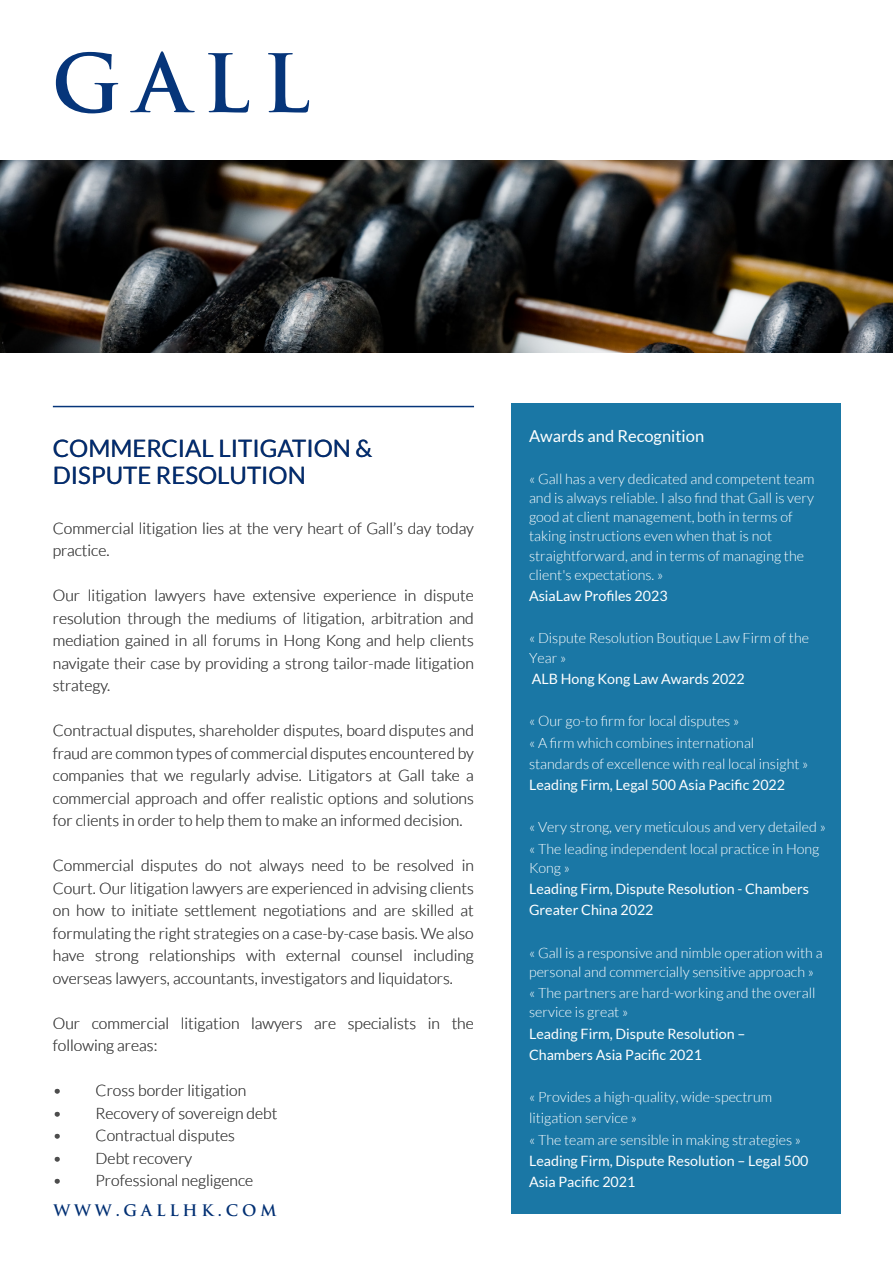
<style>
.page{position:relative;width:893px;height:1263px;background:#fff}
.page>*{position:absolute;margin:0;border:0;box-sizing:border-box;transform-origin:0 0}
.t1{font:24px/27px "Lato";color:#002c73}
.t2{font:16.5px "Lato";color:#fff}
.t3{font:300 15.75px/22.5px "Lato";color:#4d4d4d;text-align:justify}
.t4{font:600 15.6px "Trajan Pro 3";letter-spacing:.25em;color:#002f73}
.t5{font:300 14.25px/19.2px "Lato";color:#fff}
.t6{font:14.25px/21.1px "Lato";color:#fff}
</style>
<div class="page">
<svg style="left:56px;top:52px;width:62px;height:61px"></svg>
<svg style="left:130px;top:51px;width:65px;height:61px"></svg>
<svg style="left:208px;top:53px;width:41px;height:60px"></svg>
<svg style="left:268px;top:53px;width:41px;height:60px"></svg>
<img style="left:0;top:161px;width:893px;height:192px">
<div style="left:511px;top:403px;width:329px;height:811px;background:#1a77a5"></div>
<hr style="left:53px;top:406px;width:421px;height:1px;background:#06357a">
<h1 class="t1" style="left:53px;top:435px;width:321px">COMMERCIAL LITIGATION &amp;<br>DISPUTE RESOLUTION</h1>
<p class="t3" style="left:53px;top:517px;width:422px">Commercial litigation lies at the very heart of Gall’s day today practice.</p>
<p class="t3" style="left:53px;top:584px;width:422px">Our litigation lawyers have extensive experience in dispute resolution through the mediums of litigation, arbitration and mediation gained in all forums in Hong Kong and help clients navigate their case by providing a strong tailor-made litigation strategy.</p>
<p class="t3" style="left:53px;top:719px;width:423px">Contractual disputes, shareholder disputes, board disputes and fraud are common types of commercial disputes encountered by companies that we regularly advise. Litigators at Gall take a commercial approach and offer realistic options and solutions for clients in order to help them to make an informed decision.</p>
<p class="t3" style="left:53px;top:854px;width:423px">Commercial disputes do not always need to be resolved in Court. Our litigation lawyers are experienced in advising clients on how to initiate settlement negotiations and are skilled at formulating the right strategies on a case-by-case basis. We also have strong relationships with external counsel including overseas lawyers, accountants, investigators and liquidators.</p>
<p class="t3" style="left:53px;top:1012px;width:422px">Our commercial litigation lawyers are specialists in the following areas:</p>
<p class="t3" style="left:53px;top:1079px;width:195px">• Cross border litigation</p>
<p class="t3" style="left:53px;top:1102px;width:226px">• Recovery of sovereign debt</p>
<p class="t3" style="left:53px;top:1124px;width:184px">• Contractual disputes</p>
<p class="t3" style="left:53px;top:1147px;width:141px">• Debt recovery</p>
<p class="t3" style="left:53px;top:1169px;width:202px">• Professional negligence</p>
<p class="t4" style="left:53px;top:1199px;width:225px">WWW.GALLHK.COM</p>
<p class="t2" style="left:529px;top:427px;width:177px">Awards and Recognition</p>
<p class="t5" style="left:529px;top:469px;width:287px">« Gall has a very dedicated and competent team and is always reliable. I also find that Gall is very good at client management, both in terms of taking instructions even when that is not straightforward, and in terms of managing the client's expectations. »</p>
<p class="t6" style="left:529px;top:585px;width:140px">AsiaLaw Profiles 2023</p>
<p class="t5" style="left:529px;top:629px;width:281px">« Dispute Resolution Boutique Law Firm of the<br>Year »</p>
<p class="t6" style="left:532px;top:668px;width:214px">ALB Hong Kong Law Awards 2022</p>
<p class="t5" style="left:529px;top:711px;width:281px;line-height:21.1px">« Our go-to firm for local disputes »<br>« A firm which combines international standards of excellence with real local insight »</p>
<p class="t6" style="left:529px;top:774px;width:258px">Leading Firm, Legal 500 Asia Pacific 2022</p>
<p class="t5" style="left:529px;top:817px;width:298px;line-height:21.1px">« Very strong, very meticulous and very detailed » « The leading independent local practice in Hong</p>
<p class="t5" style="left:529px;top:858px;width:42px">Kong »</p>
<p class="t6" style="left:529px;top:878px;width:281px">Leading Firm, Dispute Resolution - Chambers<br>Greater China 2022</p>
<p class="t5" style="left:529px;top:943px;width:295px">« Gall is a responsive and nimble operation with a personal and commercially sensitive approach »</p>
<p class="t5" style="left:529px;top:983px;width:288px">« The partners are hard-working and the overall service is great »</p>
<p class="t6" style="left:529px;top:1023px;width:218px">Leading Firm, Dispute Resolution –<br>Chambers Asia Pacific 2021</p>
<p class="t5" style="left:529px;top:1086px;width:274px;line-height:21.1px">« Provides a high-quality, wide-spectrum litigation service »<br>« The team are sensible in making strategies »</p>
<p class="t6" style="left:529px;top:1150px;width:281px">Leading Firm, Dispute Resolution – Legal 500<br>Asia Pacific 2021</p>
</div>
